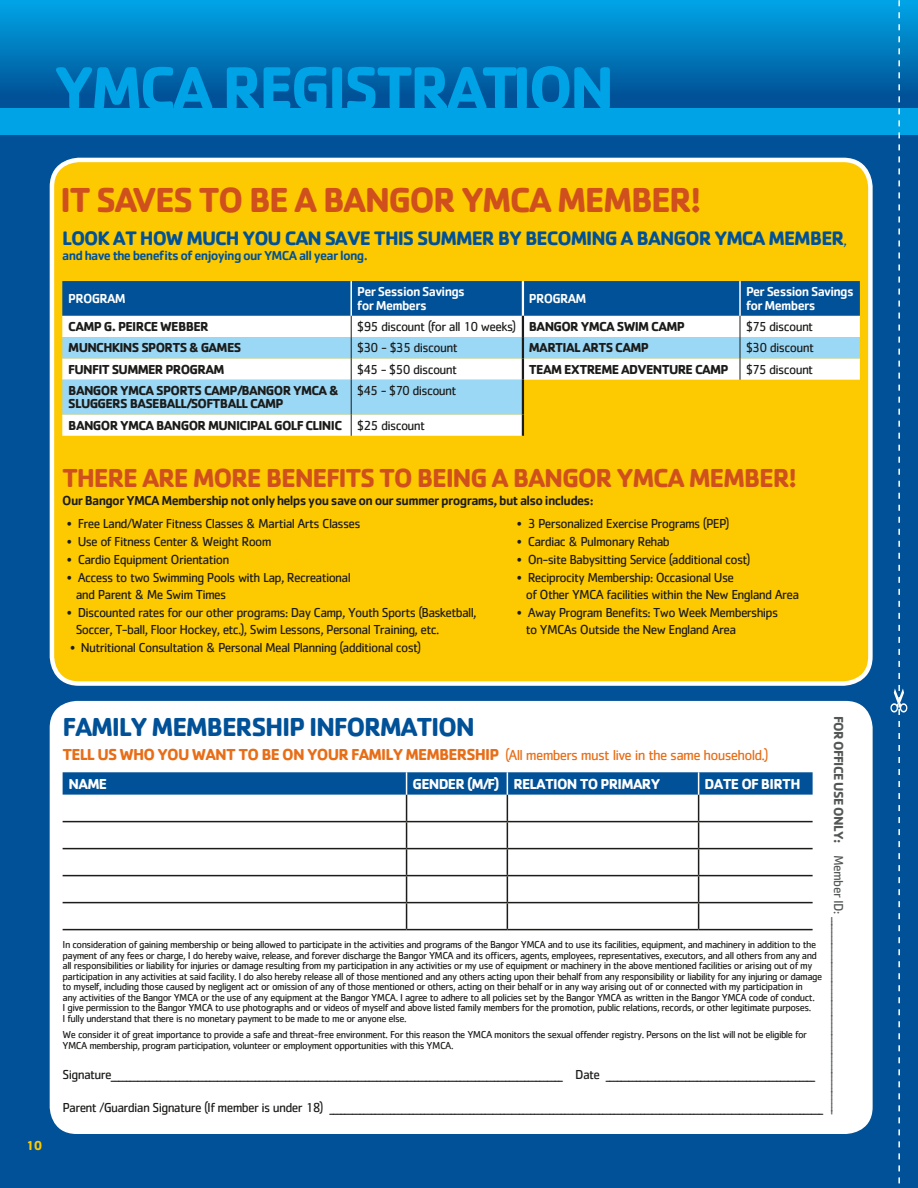
<style>
.page{position:relative;width:918px;height:1188px;background:#fff}
.page>*{position:absolute;margin:0;border:0;box-sizing:border-box;transform-origin:0 0}
.t1{font:700 63px "Cachet Std";letter-spacing:-.05em;color:#00a3e6}
.t2{font:700 36px "Cachet Std";letter-spacing:-.05em;color:#cf501c}
.t3{font:700 27px "Cachet Std";letter-spacing:-.05em;color:#cf501c}
.t4{font:700 27px "Cachet Std";letter-spacing:-.05em;color:#005197}
.t5{font:700 20.25px "Cachet Std";letter-spacing:-.05em;color:#005197}
.t6{font:700 16.5px "Cachet Std";letter-spacing:-.05em;color:#e86d17}
.t7{font:15px "Cachet Std";letter-spacing:-.05em;color:#e86d17}
.t8{font:700 15px "Cachet Std";letter-spacing:-.05em;color:#fff}
.t9{font:13.5px/16.5px "Cachet Std";letter-spacing:-.05em;color:#1c1c1a}
.t10{font:700 13.5px/13.5px "Cachet Std";letter-spacing:-.05em;color:#1c1c1a}
.t11{font:500 13.5px "Cachet Std";letter-spacing:-.05em;color:#1c1c1a}
.t12{font:13.5px "Cachet Std";letter-spacing:-.05em;color:#545555}
.t13{font:500 13.5px/13.5px "Cachet Std";letter-spacing:-.05em;color:#fff}
.t14{font:500 13.5px "Cachet Std";letter-spacing:-.05em;color:#005197}
.t15{font:700 13.5px "Cachet Std";color:#fdc900}
.t16{font:10.5px/10.5px "Cachet Std";letter-spacing:-.05em;color:#1c1c1a}
.s1{font-weight:400;font-size:13.5px}
.s2{font-weight:700}
.s3{font-weight:400}
.s4{font-weight:700;font-size:16.5px}
</style>
<div class="page">
<div style="left:0;top:68px;width:918px;height:1120px;background:#005197"></div>
<div style="left:0;top:0;width:918px;height:112px;background:linear-gradient(to bottom,#00a5e6,#00478c)"></div>
<div style="left:0;top:108px;width:918px;height:27px;background:#00a3e6"></div>
<div style="left:50px;top:701px;width:823px;height:433px;background:#fff;border-radius:27px"></div>
<div style="left:52px;top:160px;width:818px;height:524px;background:#fdc900;border-radius:27px"></div>
<div style="left:50px;top:158px;width:823px;height:528px;border:4px solid #fff;border-radius:27px"></div>
<hr style="left:63px;top:929px;width:344px;height:1px;background:#1c1c1a">
<hr style="left:407px;top:929px;width:100px;height:1px;background:#1c1c1a">
<hr style="left:507px;top:929px;width:192px;height:1px;background:#1c1c1a">
<hr style="left:699px;top:929px;width:114px;height:1px;background:#1c1c1a">
<svg style="left:63px;top:772px;width:750px;height:157px"></svg>
<svg style="left:62px;top:414px;width:463px;height:22px;background:#fcfcf8"></svg>
<div style="left:62px;top:380px;width:463px;height:34px;background:#9bd8f6"></div>
<svg style="left:62px;top:281px;width:798px;height:99px;background:#90b9d6"></svg>
<hr style="left:351px;top:380px;width:1px;height:34px;background:#1c1c1a">
<svg style="left:351px;top:414px;width:1px;height:22px"></svg>
<hr style="left:522px;top:281px;width:2px;height:35px;background:#fff">
<hr style="left:522px;top:316px;width:2px;height:21px;background:#1c1c1a">
<hr style="left:522px;top:337px;width:2px;height:21px;background:#1c1c1a">
<hr style="left:522px;top:358px;width:2px;height:22px;background:#1c1c1a">
<hr style="left:522px;top:380px;width:2px;height:34px;background:#1c1c1a">
<hr style="left:522px;top:414px;width:2px;height:22px;background:#1c1c1a">
<svg style="left:890px;top:0;width:18px;height:1184px"></svg>
<h1 class="t1" style="left:54px;top:47px;width:353px">YMCA REGISTRATI</h1>
<h1 class="t1" style="left:529px;top:47px;width:78px">ON</h1>
<h2 class="t2" style="left:60px;top:176px;width:643px">IT SAVES TO BE A BANGOR YMCA MEMBER!</h2>
<h3 class="t5" style="left:62px;top:225px;width:93px">LOO K AT HOW</h3>
<h3 class="t5" style="left:187px;top:225px;width:352px">MUCH YOU CAN SAVE THIS SUMMER BY BECOM</h3>
<h3 class="t5" style="left:586px;top:225px;width:211px">ING A BANGOR YMCA MEMBE</h3>
<h3 class="t5" style="left:832px;top:225px;width:17px">R<span class="s1">,</span></h3>
<p class="t14" style="left:62px;top:247px;width:307px">and have the benefits of enjoying our YMCA all year long.</p>
<p class="t13" style="left:68px;top:291px;width:59px">PROGRAM</p>
<p class="t13" style="left:357px;top:285px;width:109px">Per Session Savings for Members</p>
<p class="t13" style="left:529px;top:291px;width:59px">PROGRAM</p>
<p class="t13" style="left:746px;top:285px;width:109px">Per Session Savings for Members</p>
<p class="t10" style="left:68px;top:319px;width:140px">CAMP G. PEIRCE WEBBER</p>
<p class="t9" style="left:357px;top:318px;width:328px">$95 discount (for all 10 weeks) <span class="s2">BANGOR YMCA SWIM CAMP</span></p>
<p class="t9" style="left:746px;top:318px;width:69px">$75 discount</p>
<p class="t10" style="left:68px;top:341px;width:175px">MUNCHKINS SPORTS &amp; GAMES</p>
<p class="t9" style="left:357px;top:339px;width:102px">$30 - $35 discount</p>
<p class="t10" style="left:529px;top:341px;width:19px">MARTIA</p>
<p class="t10" style="left:574px;top:341px;width:75px">L ARTS CAMP</p>
<p class="t9" style="left:746px;top:339px;width:69px">$30 discount</p>
<p class="t10" style="left:68px;top:362px;width:158px">FUN FIT SUMMER PROGRAM</p>
<p class="t9" style="left:357px;top:361px;width:102px">$45 - $50 discount</p>
<p class="t10" style="left:529px;top:362px;width:133px">TEAM EXTREME ADVENTUR</p>
<p class="t10" style="left:686px;top:362px;width:43px">E CAMP</p>
<p class="t9" style="left:746px;top:361px;width:69px">$75 discount</p>
<p class="t10" style="left:68px;top:383px;width:272px">BANGOR YMCA SPORTS CAMP/BANGOR YMCA &amp;<br>SLUGGERS BASEBALL/SOFTBALL CAMP</p>
<p class="t9" style="left:357px;top:382px;width:101px">$45 - $70 discount</p>
<p class="t10" style="left:68px;top:418px;width:358px">BANGOR YMCA BANGOR MUNICIPAL GOLF CLINIC <span class="s3">$25 discount</span></p>
<h3 class="t3" style="left:62px;top:460px;width:736px">THERE ARE MORE BENEFITS TO BEING A BANGOR YMCA MEMBER!</h3>
<p class="t11" style="left:62px;top:492px;width:533px">Our Bangor YMCA Membership not only helps you save on our summer programs, but also includes:</p>
<p class="t9" style="left:67px;top:515px;width:295px">• Free Land/Water Fitness Classes &amp; Martial Arts Classes</p>
<p class="t9" style="left:517px;top:515px;width:214px">• 3 Personalized Exercise Programs (PEP)</p>
<p class="t9" style="left:67px;top:533px;width:206px">• Use of Fitness Center &amp; Weight Room</p>
<p class="t9" style="left:517px;top:533px;width:155px">• Cardiac &amp; Pulmonary Rehab</p>
<p class="t9" style="left:67px;top:551px;width:164px">• Cardio Equipment Orientation</p>
<p class="t9" style="left:517px;top:551px;width:235px">• On-site Babysitting Service (additional cost)</p>
<p class="t9" style="left:76px;top:569px;width:277px;text-indent:-9px">• Access to two Swimming Pools with Lap, Recreational and Parent &amp; Me Swim Times</p>
<p class="t9" style="left:526px;top:569px;width:275px;text-indent:-9px">• Reciprocity Membership: Occasional Use<br>of Other YMCA facilities within the New England Area</p>
<p class="t9" style="left:76px;top:604px;width:402px;text-indent:-9px">• Discounted rates for our other programs: Day Camp, Youth Sports (Basketball,<br>Soccer, T-ball, Floor Hockey, etc.), Swim Lessons, Personal Training, etc.</p>
<p class="t9" style="left:526px;top:604px;width:254px;text-indent:-9px">• Away Program Benefits: Two Week Memberships to YMCAs Outside the New England Area</p>
<p class="t9" style="left:70px;top:639px;width:353px">• Nutritional Consultation &amp; Personal Meal Planning (additional cost)</p>
<p class="t15" style="left:26px;top:1137px;width:18px">10</p>
<h3 class="t4" style="left:63px;top:710px;width:410px">FAMILY MEMBERSHIP INFORMATION</h3>
<h3 class="t6" style="left:63px;top:744px;width:9px">TELL</h3>
<h3 class="t6" style="left:97px;top:744px;width:35px">USWHO</h3>
<h3 class="t6" style="left:158px;top:744px;width:260px">YOU WANT TO BE ON YOUR FAMILY MEMBE</h3>
<h3 class="t7" style="left:457px;top:747px;width:313px"><span class="s4">RSHIP</span> (All members must live in the same household.)</h3>
<h3 class="t8" style="left:69px;top:774px;width:29px">NAME</h3>
<h3 class="t8" style="left:413px;top:774px;width:248px">GENDER (M/F) RELATION TO PRIMARY</h3>
<h3 class="t8" style="left:705px;top:774px;width:95px">DATE OF BIRTH</h3>
<p class="t16" style="left:63px;top:939px;width:761px">In consideration of gaining membership or being allowed to participate in the activities and programs of the Bangor YMCA and to use its facilities, equipment, and machinery in addition to the payment of any fees or charge, I do hereby waive, release, and forever discharge the Bangor YMCA and its officers, agents, employees, representatives, executors, and all others from any and all responsibilities or liability for injuries or damage resulting from my participation in any activities or my use of equipment or machinery in the above mentioned facilities or arising out of my participation in any activities at said facility. I do also hereby release all of those mentioned and any others acting upon their behalf from any responsibility or liability for any injuring or damage to myself, including those caused by negligent act or omission of any of those mentioned or others, acting on their behalf or in any way arising out of or connected with my participation in<br>any activities of the Bangor YMCA or the use of any equipment at the Bangor YMCA. I agree to adhere to all policies set by the Bangor YMCA as written in the Bangor YMCA code of conduct.<br>I give permission to the Bangor YMCA to use photographs and or videos of myself and above listed family members for the promotion, public relations, records, or other legitimate purposes.<br>I fully understand that there is no monetary payment to be made to me or anyone else.</p>
<p class="t16" style="left:63px;top:1029px;width:746px">We consider it of great importance to provide a safe and threat-free environment. For this reason the YMCA monitors the sexual offender registry. Persons on the list will not be eligible for<br>YMCA membership, program participation, volunteer or employment opportunities with this YMCA.</p>
<p class="t9" style="left:63px;top:1066px;width:754px">Signature_______________________________________________________________________________________________________________________ Date _______________________________________________________</p>
<p class="t9" style="left:63px;top:1099px;width:762px">Parent /Guardian Signature (If member is under 18) __________________________________________________________________________________________________________________________________</p>
<p class="t12" style="left:847px;top:716px;width:401px;rotate:90deg"><span class="s2">FOR OFFICE USE ONLY:</span> Member ID: ____________________________________________________</p>
</div>
